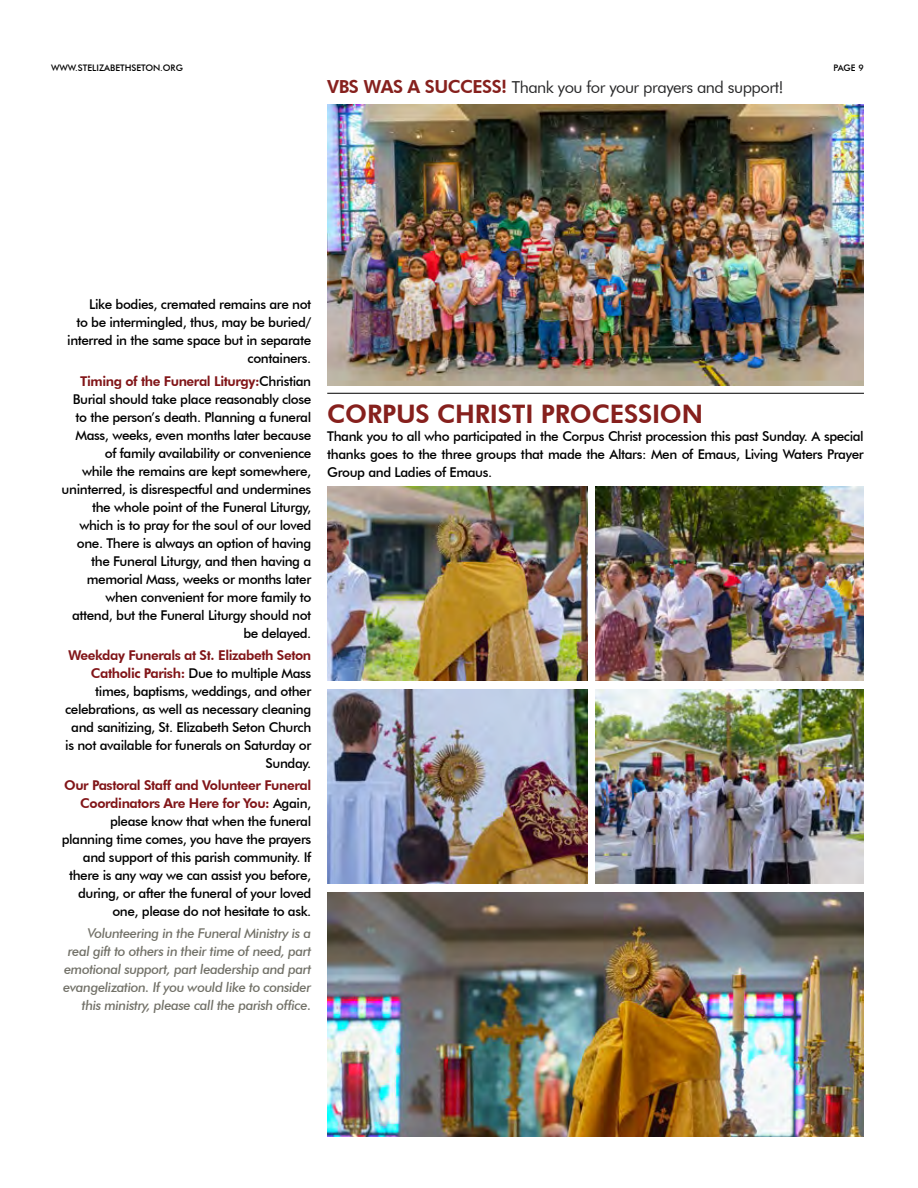
<style>
.page{position:relative;width:918px;height:1188px;background:#fff}
.page>*{position:absolute;margin:0;border:0;box-sizing:border-box;transform-origin:0 0}
.t1{font:800 25.5px "Futura BT";letter-spacing:-.01em;color:#86201d}
.t2{font:16.5px "Futura BT";letter-spacing:-.03em;color:#282829}
.t3{font:500 13.5px/18px "Futura BT";letter-spacing:-.03em;color:#000;text-align:right}
.t4{font:italic 500 13.5px/18px "Futura BT";letter-spacing:-.03em;color:#727168;text-align:right}
.t5{font:500 9px "Futura BT";color:#000}
.s1{font-weight:800;font-size:18px;color:#86201d}
.s2{font-weight:800;color:#811518}
</style>
<div class="page">
<img style="left:327px;top:893px;width:537px;height:243px">
<img style="left:327px;top:486px;width:261px;height:195px">
<img style="left:327px;top:690px;width:261px;height:194px">
<img style="left:596px;top:486px;width:268px;height:195px">
<img style="left:596px;top:690px;width:268px;height:194px">
<img style="left:327px;top:105px;width:537px;height:280px">
<hr style="left:327px;top:393px;width:537px;height:1px;background:#000">
<p class="t5" style="left:51px;top:62px;width:133px">WWW.STELIZABETHSETON.ORG</p>
<p class="t5" style="left:834px;top:62px;width:32px">PAGE 9</p>
<p class="t2" style="left:327px;top:78px;width:458px"><span class="s1">VBS WAS A SUCCESS!</span> Thank you for your prayers and support!</p>
<p class="t3" style="left:67px;top:295px;width:246px">Like bodies, cremated remains are not<br>to be intermingled, thus, may be buried/ interred in the same space but in separate containers.</p>
<p class="t3" style="left:62px;top:372px;width:251px"><span class="s2">Timing of the Funeral Liturgy:</span>Christian Burial should take place reasonably close to the person’s death. Planning a funeral Mass, weeks, even months later because of family availability or convenience<br>while the remains are kept somewhere, uninterred, is disrespectful and undermines the whole point of the Funeral Liturgy, which is to pray for the soul of our loved one. There is always an option of having the Funeral Liturgy, and then having a memorial Mass, weeks or months later when convenient for more family to attend, but the Funeral Liturgy should not be delayed.</p>
<p class="t3" style="left:65px;top:646px;width:248px"><span class="s2">Weekday Funerals at St. Elizabeth Seton Catholic Parish:</span> Due to multiple Mass times, baptisms, weddings, and other celebrations, as well as necessary cleaning and sanitizing, St. Elizabeth Seton Church is not available for funerals on Saturday or Sunday.</p>
<p class="t3" style="left:62px;top:776px;width:251px"><span class="s2">Our Pastoral Staff and Volunteer Funeral Coordinators Are Here for You:</span> Again, please know that when the funeral planning time comes, you have the prayers and support of this parish community. If there is any way we can assist you before, during, or after the funeral of your loved one, please do not hesitate to ask.</p>
<p class="t4" style="left:63px;top:924px;width:250px">Volunteering in the Funeral Ministry is a real gift to others in their time of need, part emotional support, part leadership and part evangelization. If you would like to consider this ministry, please call the parish office.</p>
<h1 class="t1" style="left:327px;top:399px;width:377px">CORPUS CHRISTI PROCESSION</h1>
<p class="t3" style="left:327px;top:427px;width:538px;text-align:justify">Thank you to all who participated in the Corpus Christ procession this past Sunday. A special thanks goes to the three groups that made the Altars: Men of Emaus, Living Waters Prayer Group and Ladies of Emaus.</p>
</div>
